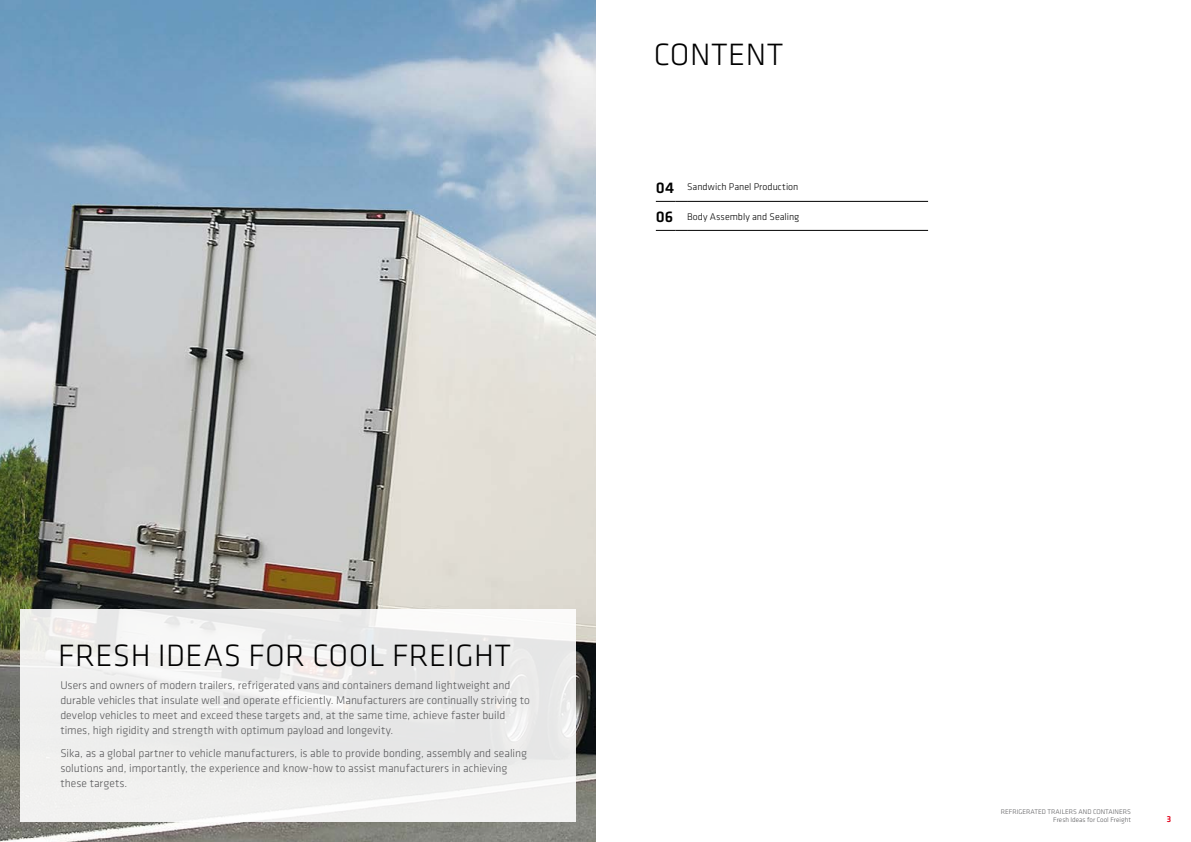
<style>
.page{position:relative;width:1191px;height:842px;background:#fff}
.page>*{position:absolute;margin:0;border:0;box-sizing:border-box;transform-origin:0 0}
.SI_Klavica_HL1{font:300 32px "Klavika";letter-spacing:.015em;color:#000}
.SI_Klavica_Numbers_T{font:500 16px "Klavika";color:#000}
.SI__Klavica_Lead{font:300 11.6px/15.1px "Klavika";color:#58585a}
.SI_Klavika_copy{font:300 10px "Klavika";letter-spacing:.005em;color:#000}
.t1{font:500 9px "Klavika";color:#e2001a}
.t2{font:300 7px/8.4px "Klavika";color:#58585a;text-align:right}
</style>
<div class="page">
<img style="left:0;top:0;width:595px;height:842px">
<svg style="left:656px;top:201px;width:31px;height:1px"></svg>
<hr style="left:687px;top:201px;width:241px;height:1px;background:#000">
<svg style="left:656px;top:230px;width:31px;height:1px"></svg>
<hr style="left:687px;top:230px;width:241px;height:1px;background:#000">
<div style="left:20px;top:609px;width:555px;height:213px;background:#eeeeed"></div>
<p class="SI_Klavica_HL1" style="left:653px;top:35px;width:131px">CONTENT</p>
<p class="SI_Klavica_Numbers_T" style="left:656px;top:177px;width:20px">04</p>
<p class="SI_Klavika_copy" style="left:687px;top:181px;width:113px">Sandwich Panel Production</p>
<p class="SI_Klavica_Numbers_T" style="left:656px;top:206px;width:19px">06</p>
<p class="SI_Klavika_copy" style="left:687px;top:210px;width:114px">Body Assembly and Sealing</p>
<p class="SI_Klavica_HL1" style="left:58px;top:636px;width:454px">FRESH IDEAS FOR COOL FREIGHT</p>
<p class="SI__Klavica_Lead" style="left:60px;top:677px;width:471px">Users and owners of modern trailers, refrigerated vans and containers demand lightweight and durable vehicles that insulate well and operate efficiently. Manufacturers are continually striving to develop vehicles to meet and exceed these targets and, at the same time, achieve faster build</p>
<p class="SI__Klavica_Lead" style="left:60px;top:723px;width:334px">times, high rigidity and strength with optimum payload and longevity.</p>
<p class="SI__Klavica_Lead" style="left:60px;top:745px;width:468px">Sika, as a global partner to vehicle manufacturers, is able to provide bonding, assembly and sealing solutions and, importantly, the experience and know-how to assist manufacturers in achieving these targets.</p>
<p class="t2" style="left:1000px;top:807px;width:132px">REFRIGERATED TRAILERS AND CONTAINERS<br>Fresh Ideas for Cool Freight</p>
<p class="t1" style="left:1166px;top:813px;width:6px">3</p>
</div>
